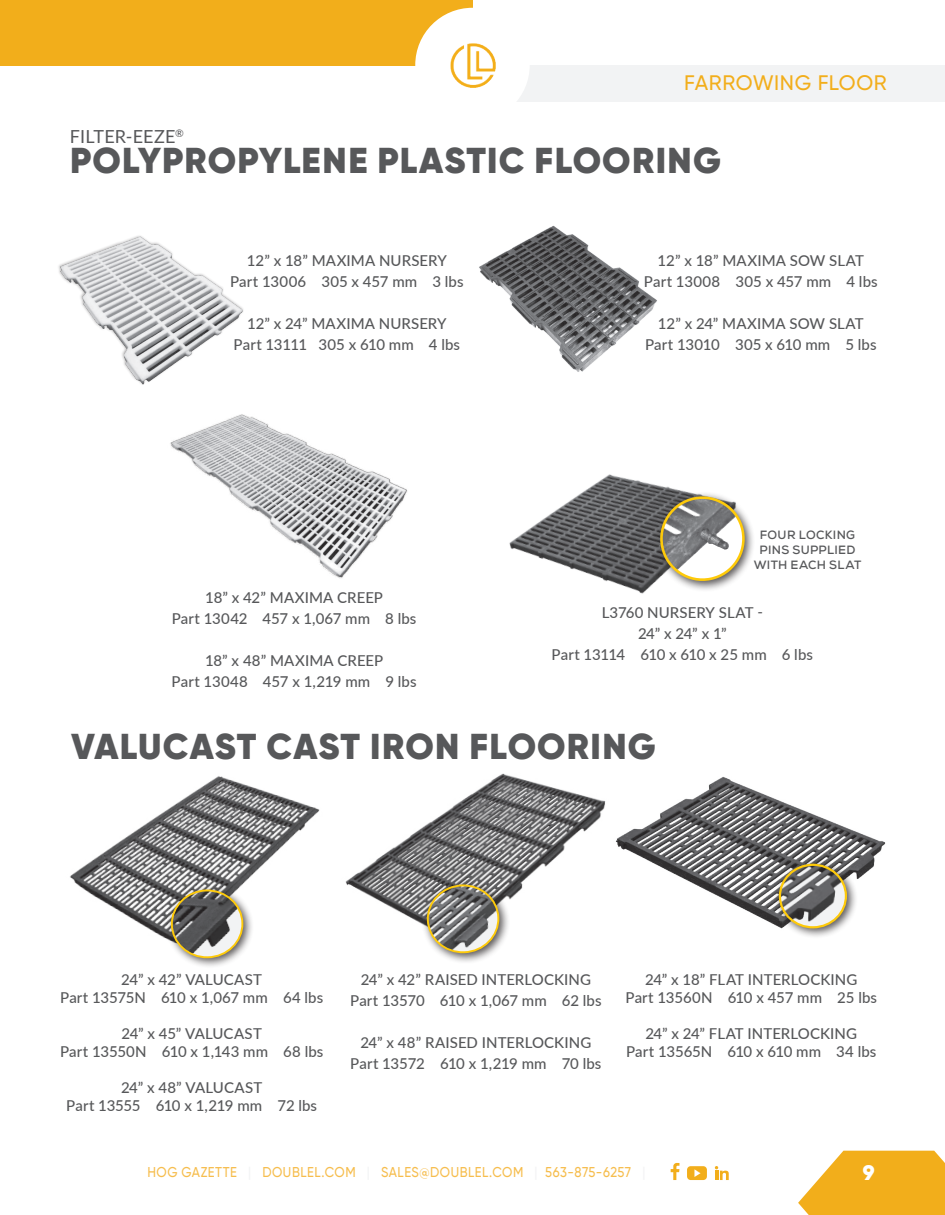
<style>
.page{position:relative;width:945px;height:1215px;background:#fff}
.page>*{position:absolute;margin:0;border:0;box-sizing:border-box;transform-origin:0 0}
.t1{font:900 36px "Gilroy";letter-spacing:.03em;color:#57585a}
.t2{font:500 21px "Gilroy";letter-spacing:.025em;color:#f2ae1b}
.t3{font:900 21px "Gilroy";color:#fff}
.t4{font:18px "Lato";letter-spacing:.005em;color:#57585a}
.t5{font:500 15px/21px "Lato";letter-spacing:.005em;color:#57585a;text-align:center}
.t6{font:500 14.25px "Gilroy";letter-spacing:.04em;color:#f6bd4d;scale:.9 1}
.t7{font:700 12px/15px "Nexa";letter-spacing:.025em;color:#57585a;text-align:center}
.s1{color:#f2f3f4}
</style>
<div class="page">
<svg style="left:798px;top:1151px;width:147px;height:64px;background:#f3b93a"></svg>
<div style="left:14px;top:0;width:458px;height:65px;background:#f2ae1b"></div>
<div style="left:472px;top:65px;width:473px;height:37px;background:#f2f3f4"></div>
<div style="left:415px;top:8px;width:115px;height:114px;background:#fff;border-radius:50%"></div>
<img style="left:450px;top:43px;width:46px;height:45px">
<div style="left:0;top:0;width:14px;height:65px;background:#f2ae1b"></div>
<svg style="left:671px;top:1163px;width:8px;height:17px"></svg>
<svg style="left:687px;top:1166px;width:20px;height:14px"></svg>
<svg style="left:715px;top:1166px;width:14px;height:14px"></svg>
<img style="left:637px;top:777px;width:249px;height:148px">
<div style="left:774px;top:859px;width:84px;height:80px;background:#231f20;opacity:.75"></div>
<img style="left:780px;top:865px;width:66px;height:63px">
<div style="left:779px;top:863px;width:68px;height:66px;border:2px solid #feca0a;border-radius:50%"></div>
<img style="left:345px;top:773px;width:292px;height:151px">
<div style="left:422px;top:879px;width:88px;height:85px;background:#231f20;opacity:.75"></div>
<svg style="left:427px;top:884px;width:73px;height:70px;background:#969284"></svg>
<img style="left:70px;top:776px;width:250px;height:163px">
<div style="left:166px;top:884px;width:88px;height:85px;background:#231f20;opacity:.75"></div>
<img style="left:172px;top:890px;width:71px;height:68px">
<div style="left:171px;top:889px;width:73px;height:70px;border:2px solid #feca0a;border-radius:50%"></div>
<img style="left:509px;top:474px;width:178px;height:120px">
<div style="left:655px;top:492px;width:101px;height:100px;background:#231f20;opacity:.75"></div>
<svg style="left:658px;top:494px;width:89px;height:89px"></svg>
<img style="left:58px;top:236px;width:186px;height:149px">
<img style="left:479px;top:225px;width:178px;height:147px">
<img style="left:170px;top:414px;width:237px;height:165px">
<h2 class="t2" style="left:684px;top:70px;width:204px">FARROWING FLOOR</h2>
<p class="t4" style="left:70px;top:124px;width:115px">FILTER-EEZE<sup>®</sup></p>
<h1 class="t1" style="left:70px;top:138px;width:653px">POLYPROPYLENE PLASTIC FLOORING</h1>
<p class="t5" style="left:230px;top:249px;width:235px">12” x 18” MAXIMA NURSERY<br>Part 13006 305 x 457 mm 3 lbs</p>
<p class="t5" style="left:234px;top:312px;width:228px">12” x 24” MAXIMA NURSERY<br>Part 13111 305 x 610 mm 4 lbs</p>
<p class="t5" style="left:172px;top:587px;width:246px">18” x 42” MAXIMA CREEP<br>Part 13042 457 x 1,067 mm 8 lbs</p>
<p class="t5" style="left:172px;top:650px;width:246px">18” x 48” MAXIMA CREEP<br>Part 13048 457 x 1,219 mm 9 lbs</p>
<p class="t5" style="left:644px;top:249px;width:235px">12” x 18” MAXIMA SOW SLAT<br>Part 13008 305 x 457 mm 4 lbs</p>
<p class="t5" style="left:645px;top:312px;width:233px">12” x 24” MAXIMA SOW SLAT<br>Part 13010 305 x 610 mm 5 lbs</p>
<p class="t7" style="left:754px;top:528px;width:109px">FOUR LOCKING<br>PINS SUPPLIED<br>WITH EACH SLAT</p>
<p class="t5" style="left:552px;top:601px;width:263px">L3760 NURSERY SLAT -<br>24” x 24” x 1”<br>Part 13114 610 x 610 x 25 mm 6 lbs</p>
<h1 class="t1" style="left:71px;top:723px;width:586px">VALUCAST CAST IRON FLOORING</h1>
<p class="t5" style="left:60px;top:970px;width:265px;line-height:18px">24” x 42” VALUCAST<br>Part 13575N 610 x 1,067 mm 64 lbs</p>
<p class="t5" style="left:60px;top:1024px;width:265px;line-height:18px">24” x 45” VALUCAST<br>Part 13550N 610 x 1,143 mm 68 lbs</p>
<p class="t5" style="left:66px;top:1078px;width:252px;line-height:18px">24” x 48” VALUCAST<br>Part 13555 610 x 1,219 mm 72 lbs</p>
<p class="t5" style="left:350px;top:968px;width:253px">24” x 42” RAISED INTERLOCKING<br>Part 13570 610 x 1,067 mm 62 lbs</p>
<p class="t5" style="left:350px;top:1031px;width:253px">24” x 48” RAISED INTERLOCKING<br>Part 13572 610 x 1,219 mm 70 lbs</p>
<p class="t5" style="left:626px;top:970px;width:253px;line-height:18px">24” x 18” FLAT INTERLOCKING<br>Part 13560N 610 x 457 mm 25 lbs</p>
<p class="t5" style="left:626px;top:1024px;width:252px;line-height:18px">24” x 24” FLAT INTERLOCKING<br>Part 13565N 610 x 610 mm 34 lbs</p>
<p class="t6" style="left:147px;top:1163px;width:555px">HOG GAZETTE <span class="s1">|</span> DOUBLEL.COM <span class="s1">|</span> SALES@DOUBLEL.COM <span class="s1">|</span> 563-875-6257 <span class="s1">|</span></p>
<h2 class="t3" style="left:863px;top:1159px;width:13px">9</h2>
</div>
